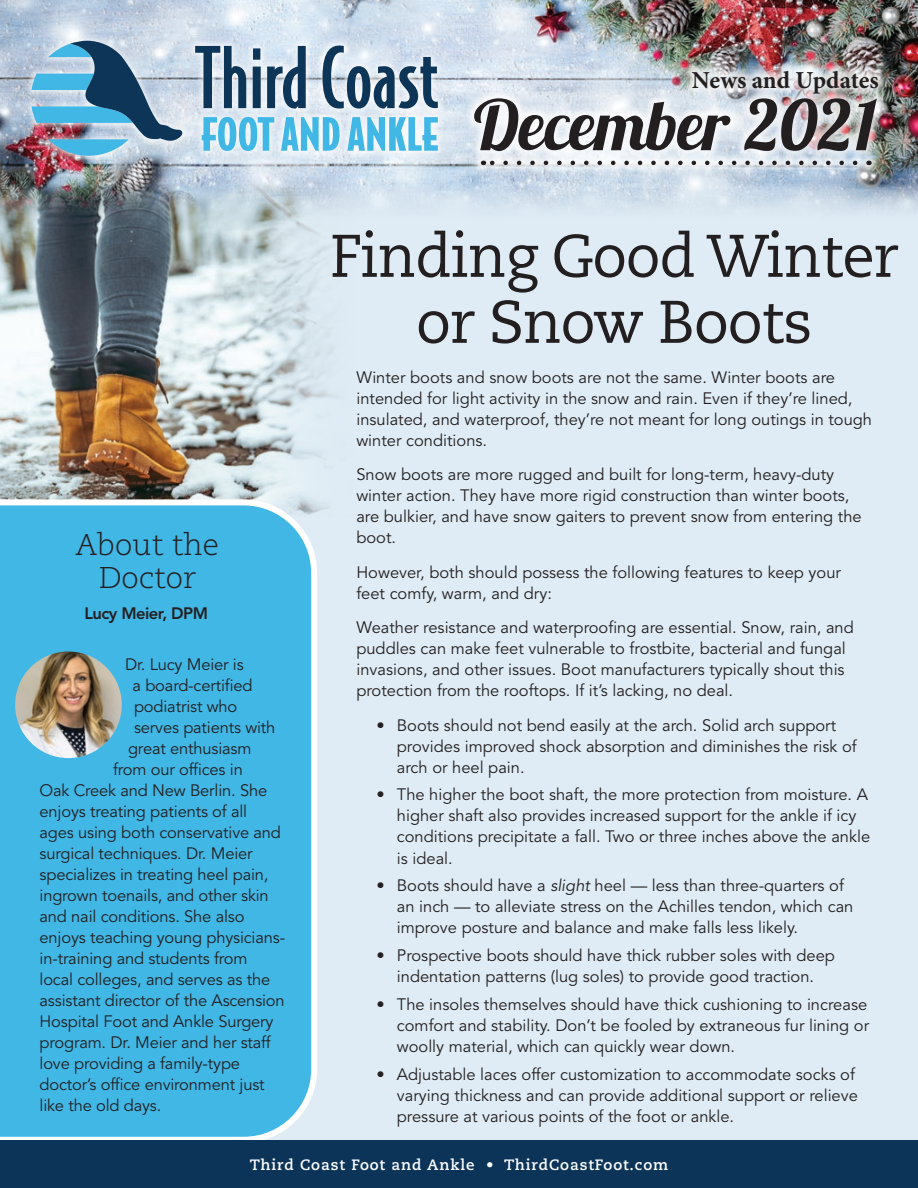
<style>
.page{position:relative;width:918px;height:1188px;background:#fff}
.page>*{position:absolute;margin:0;border:0;box-sizing:border-box;transform-origin:0 0}
.t1{font:69.15px "Lobster 1.3";letter-spacing:.005em;color:#231f20}
.t2{font:60px/66px "Caecilia LT Std";letter-spacing:-.02em;color:#231f20;text-align:center}
.t3{font:300 30px/33px "Caecilia LT Std";color:#231f20;text-align:center}
.t4{font:700 24.45px "Minion Pro";letter-spacing:-.005em;color:#231f20}
.t5{font:16.5px/21px "Avenir LT Std";color:#231f20}
.t6{font:800 16.5px "Avenir LT Std";letter-spacing:-.03em;color:#231f20}
.t7{font:700 15px "Caecilia LT Std";letter-spacing:.06em;color:#fff}
.s1{font-style:italic}
</style>
<div class="page">
<div style="left:0;top:0;width:918px;height:1157px;background:#dfecf5"></div>
<img style="left:0;top:223px;width:333px;height:289px">
<img style="left:0;top:0;width:918px;height:223px">
<div style="left:464px;top:60px;width:424px;height:115px;background:#fff;opacity:.75"></div>
<svg style="left:490px;top:161px;width:365px;height:4px"></svg>
<div style="left:0;top:499px;width:317px;height:641px;background:#41b7e6"></div>
<div style="left:0;top:1140px;width:918px;height:48px;background:#0b3458"></div>
<img style="left:15px;top:651px;width:107px;height:107px;border-radius:53px">
<div style="left:24px;top:33px;width:422px;height:131px;background:#fff;opacity:.75"></div>
<svg style="left:195px;top:46px;width:51px;height:62px"></svg>
<svg style="left:253px;top:48px;width:8px;height:60px"></svg>
<svg style="left:267px;top:46px;width:39px;height:63px"></svg>
<svg style="left:323px;top:46px;width:115px;height:63px"></svg>
<svg style="left:202px;top:117px;width:72px;height:34px"></svg>
<svg style="left:281px;top:117px;width:59px;height:34px"></svg>
<svg style="left:347px;top:117px;width:91px;height:34px;background:#87d0ed"></svg>
<svg style="left:32px;top:41px;width:154px;height:115px"></svg>
<h3 class="t4" style="left:692px;top:63px;width:188px">News and Updates</h3>
<h3 class="t3" style="left:76px;top:529px;width:145px">About the<br>Doctor</h3>
<p class="t6" style="left:84px;top:604px;width:125px">Lucy Meier, DPM</p>
<p class="t5" style="left:125px;top:654px;width:120px">Dr. Lucy Meier is</p>
<p class="t5" style="left:133px;top:675px;width:122px">a board-certified</p>
<p class="t5" style="left:134px;top:696px;width:105px">podiatrist who</p>
<p class="t5" style="left:134px;top:717px;width:143px">serves patients with</p>
<p class="t5" style="left:128px;top:738px;width:125px">great enthusiasm</p>
<p class="t5" style="left:113px;top:759px;width:131px">from our offices in</p>
<p class="t5" style="left:40px;top:780px;width:229px">Oak Creek and New Berlin. She</p>
<p class="t5" style="left:40px;top:801px;width:209px">enjoys treating patients of all</p>
<p class="t5" style="left:40px;top:822px;width:243px">ages using both conservative and</p>
<p class="t5" style="left:40px;top:843px;width:215px">surgical techniques. Dr. Meier</p>
<p class="t5" style="left:40px;top:864px;width:230px">specializes in treating heel pain,</p>
<p class="t5" style="left:40px;top:885px;width:231px">ingrown toenails, and other skin</p>
<p class="t5" style="left:40px;top:906px;width:207px">and nail conditions. She also</p>
<p class="t5" style="left:40px;top:927px;width:247px">enjoys teaching young physicians-</p>
<p class="t5" style="left:40px;top:948px;width:209px">in-training and students from</p>
<p class="t5" style="left:40px;top:969px;width:232px">local colleges, and serves as the</p>
<p class="t5" style="left:40px;top:990px;width:247px">assistant director of the Ascension</p>
<p class="t5" style="left:40px;top:1011px;width:236px">Hospital Foot and Ankle Surgery</p>
<p class="t5" style="left:40px;top:1032px;width:233px">program. Dr. Meier and her staff</p>
<p class="t5" style="left:40px;top:1053px;width:202px">love providing a family-type</p>
<p class="t5" style="left:40px;top:1074px;width:227px">doctor’s office environment just</p>
<p class="t5" style="left:40px;top:1095px;width:123px">like the old days.</p>
<h1 class="t1" style="left:474px;top:81px;width:404px">December 2021</h1>
<h2 class="t2" style="left:330px;top:224px;width:570px">Finding Good Winter or Snow Boots</h2>
<p class="t5" style="left:356px;top:367px;width:517px">Winter boots and snow boots are not the same. Winter boots are intended for light activity in the snow and rain. Even if they’re lined, insulated, and waterproof, they’re not meant for long outings in tough winter conditions.</p>
<p class="t5" style="left:356px;top:464px;width:507px">Snow boots are more rugged and built for long-term, heavy-duty winter action. They have more rigid construction than winter boots, are bulkier, and have snow gaiters to prevent snow from entering the boot.</p>
<p class="t5" style="left:356px;top:562px;width:486px">However, both should possess the following features to keep your feet comfy, warm, and dry:</p>
<p class="t5" style="left:356px;top:617px;width:499px">Weather resistance and waterproofing are essential. Snow, rain, and puddles can make feet vulnerable to frostbite, bacterial and fungal invasions, and other issues. Boot manufacturers typically shout this protection from the rooftops. If it’s lacking, no deal.</p>
<p class="t5" style="left:397px;top:715px;width:461px;text-indent:-20px">• Boots should not bend easily at the arch. Solid arch support provides improved shock absorption and diminishes the risk of arch or heel pain.</p>
<p class="t5" style="left:397px;top:785px;width:475px;text-indent:-20px">• The higher the boot shaft, the more protection from moisture. A higher shaft also provides increased support for the ankle if icy conditions precipitate a fall. Two or three inches above the ankle is ideal.</p>
<p class="t5" style="left:397px;top:876px;width:458px;text-indent:-20px">• Boots should have a <span class="s1">slight</span> heel — less than three-quarters of an inch — to alleviate stress on the Achilles tendon, which can improve posture and balance and make falls less likely.</p>
<p class="t5" style="left:377px;top:945px;width:460px;text-align:center">• Prospective boots should have thick rubber soles with deep indentation patterns (lug soles) to provide good traction.</p>
<p class="t5" style="left:397px;top:994px;width:474px;text-indent:-20px">• The insoles themselves should have thick cushioning to increase comfort and stability. Don’t be fooled by extraneous fur lining or woolly material, which can quickly wear down.</p>
<p class="t5" style="left:397px;top:1064px;width:463px;text-indent:-20px">• Adjustable laces offer customization to accommodate socks of varying thickness and can provide additional support or relieve pressure at various points of the foot or ankle.</p>
<p class="t7" style="left:250px;top:1156px;width:420px">Third Coast Foot and Ankle • ThirdCoastFoot.com</p>
</div>
